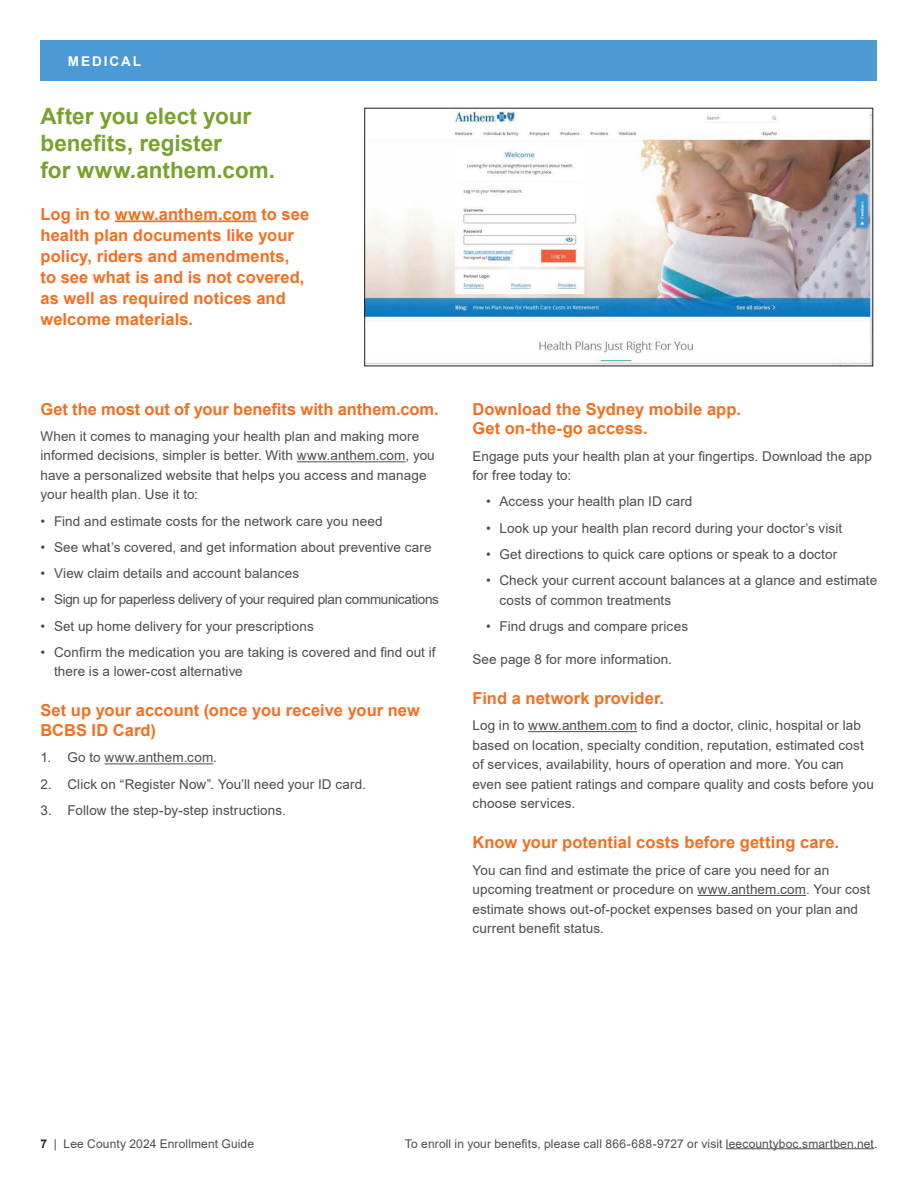
<style>
.page{position:relative;width:918px;height:1188px;background:#fff}
.page>*{position:absolute;margin:0;border:0;box-sizing:border-box;transform-origin:0 0}
.t1{font:700 22.5px/27px "Arial";color:#78a22d}
.t2{font:700 16.5px/21px "Arial";letter-spacing:.005em;color:#f36f21}
.t3{font:13.5px/19.5px "Arial";letter-spacing:.005em;color:#4b4c4d}
.t4{font:13.5px "Arial";letter-spacing:-.025em;color:#4b4c4d}
.t5{font:700 13.5px "Arial";letter-spacing:.15em;color:#fff}
.t6{font:12px "Arial";letter-spacing:.01em;color:#4b4c4d}
.s1{font-weight:700;color:#231f20}
</style>
<div class="page">
<div style="left:40px;top:40px;width:838px;height:41px;background:#4c9ad4"></div>
<hr style="left:726px;top:1148px;width:148px;height:1px;background:#4b4c4d">
<hr style="left:297px;top:461px;width:109px;height:1px;background:#4b4c4d">
<hr style="left:105px;top:763px;width:108px;height:1px;background:#4b4c4d">
<hr style="left:528px;top:731px;width:109px;height:1px;background:#4b4c4d">
<hr style="left:697px;top:895px;width:109px;height:1px;background:#4b4c4d">
<hr style="left:115px;top:220px;width:142px;height:2px;background:#f36f21">
<img style="left:366px;top:110px;width:505px;height:254px">
<p class="t5" style="left:68px;top:51px;width:75px">MEDICAL</p>
<h1 class="t1" style="left:40px;top:103px;width:236px">After you elect your benefits, register<br>for www.anthem.com.</h1>
<p class="t2" style="left:40px;top:203px;width:270px">Log in to www.anthem.com to see health plan documents like your policy, riders and amendments,<br>to see what is and is not covered, as well as required notices and welcome materials.</p>
<p class="t2" style="left:40px;top:399px;width:400px">Get the most out of your benefits with anthem.com.</p>
<p class="t3" style="left:40px;top:426px;width:396px">When it comes to managing your health plan and making more informed decisions, simpler is better. With www.anthem.com, you have a personalized website that helps you access and manage your health plan. Use it to:</p>
<p class="t3" style="left:40px;top:511px;width:344px">• Find and estimate costs for the network care you need</p>
<p class="t3" style="left:40px;top:537px;width:393px">• See what’s covered, and get information about preventive care</p>
<p class="t3" style="left:40px;top:564px;width:260px">• View claim details and account balances</p>
<p class="t4" style="left:40px;top:590px;width:400px">• Sign up for paperless delivery of your required plan communications</p>
<p class="t3" style="left:40px;top:616px;width:275px">• Set up home delivery for your prescriptions</p>
<p class="t3" style="left:54px;top:642px;width:383px;text-indent:-14px">• Confirm the medication you are taking is covered and find out if there is a lower-cost alternative</p>
<p class="t2" style="left:40px;top:701px;width:381px;line-height:19.8px">Set up your account (once you receive your new<br>BCBS ID Card)</p>
<p class="t3" style="left:40px;top:748px;width:178px">1. Go to www.anthem.com.</p>
<p class="t3" style="left:40px;top:774px;width:327px">2. Click on “Register Now”. You’ll need your ID card.</p>
<p class="t3" style="left:40px;top:800px;width:247px">3. Follow the step-by-step instructions.</p>
<p class="t2" style="left:472px;top:399px;width:270px;line-height:19.8px">Download the Sydney mobile app.<br>Get on-the-go access.</p>
<p class="t3" style="left:472px;top:446px;width:401px">Engage puts your health plan at your fingertips. Download the app for free today to:</p>
<p class="t3" style="left:486px;top:492px;width:208px">• Access your health plan ID card</p>
<p class="t3" style="left:486px;top:518px;width:358px">• Look up your health plan record during your doctor’s visit</p>
<p class="t3" style="left:486px;top:544px;width:353px">• Get directions to quick care options or speak to a doctor</p>
<p class="t3" style="left:500px;top:571px;width:379px;text-indent:-14px">• Check your current account balances at a glance and estimate costs of common treatments</p>
<p class="t3" style="left:486px;top:616px;width:204px">• Find drugs and compare prices</p>
<p class="t3" style="left:472px;top:649px;width:201px">See page 8 for more information.</p>
<p class="t2" style="left:472px;top:688px;width:193px">Find a network provider.</p>
<p class="t3" style="left:472px;top:716px;width:403px">Log in to www.anthem.com to find a doctor, clinic, hospital or lab based on location, specialty condition, reputation, estimated cost of services, availability, hours of operation and more. You can even see patient ratings and compare quality and costs before you choose services.</p>
<p class="t2" style="left:472px;top:832px;width:368px">Know your potential costs before getting care.</p>
<p class="t3" style="left:472px;top:860px;width:399px">You can find and estimate the price of care you need for an upcoming treatment or procedure on www.anthem.com. Your cost estimate shows out-of-pocket expenses based on your plan and current benefit status.</p>
<p class="t6" style="left:40px;top:1135px;width:215px"><span class="s1">7</span> | Lee County 2024 Enrollment Guide</p>
<p class="t6" style="left:405px;top:1135px;width:474px">To enroll in your benefits, please call 866-688-9727 or visit leecountyboc.smartben.net.</p>
</div>
